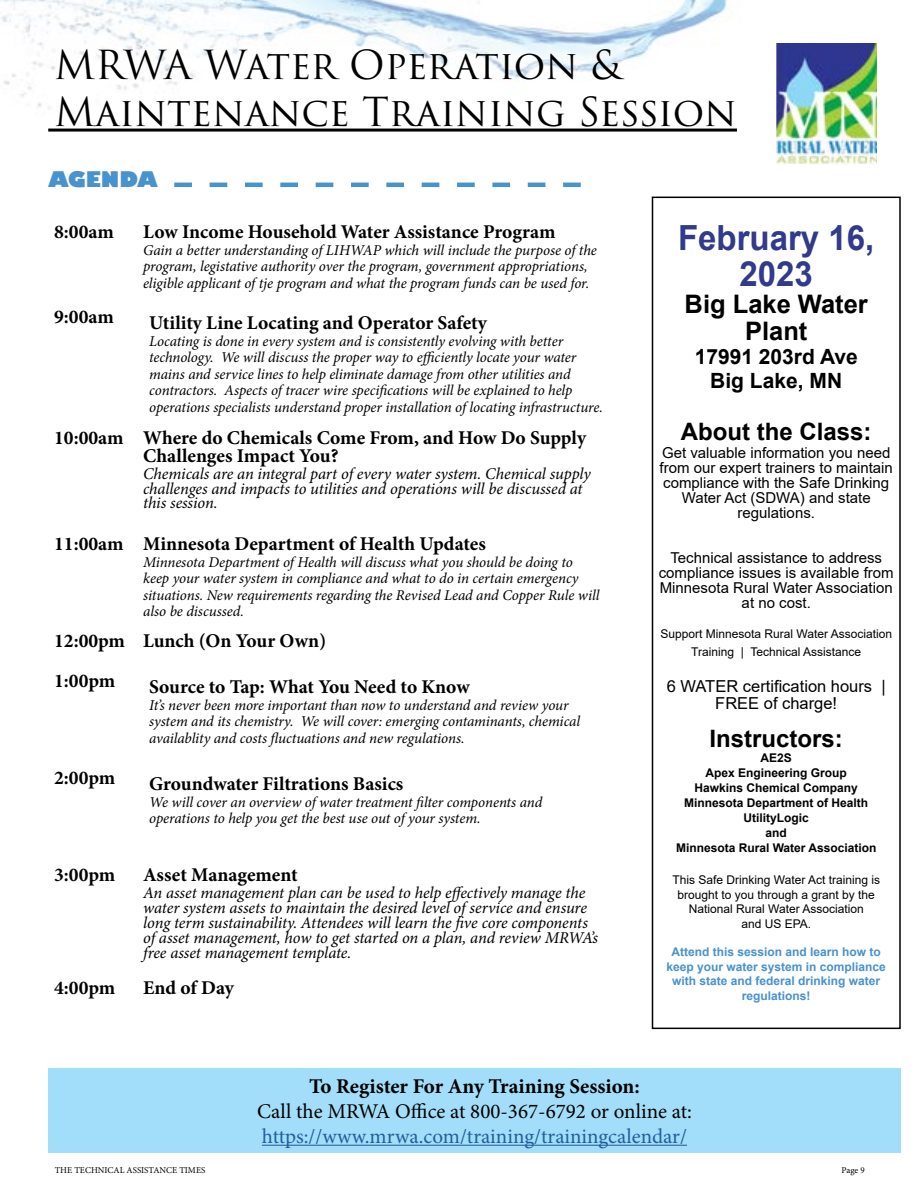
<style>
.page{position:relative;width:918px;height:1188px;background:#fff}
.page>*{position:absolute;margin:0;border:0;box-sizing:border-box;transform-origin:0 0}
.t1{font:39px/46.8px "Trajan Pro 3";letter-spacing:-.005em;color:#000}
.t2{font:700 34.65px/36px "Arial";color:#313a8b;text-align:center;scale:.95 1}
.t3{font:700 25.5px/27px "Arial";color:#000;text-align:center}
.t4{font:700 24px "Arial";color:#000}
.t5{font:21px "Minion Pro";color:#215e9e}
.t6{font:21px "Minion Pro";color:#000}
.t7{font:700 21px "Minion Pro";letter-spacing:-.005em;color:#000}
.t8{font:700 21px/24px "Arial";color:#000;text-align:center}
.t9{font:800 21px "Gill Sans";color:#4892ce}
.t10{font:700 19.5px/18px "Minion Pro";color:#000}
.t11{font:italic 16.5px/15px "Minion Pro";letter-spacing:-.005em;color:#000}
.t12{font:16.5px/16.5px "Arial";color:#000;text-align:center}
.t13{font:italic 15px/16.5px "Minion Pro";letter-spacing:-.005em;color:#000}
.t14{font:15px/15px "Arial";color:#000;text-align:center}
.t15{font:12px/14.4px "Arial";color:#000;text-align:center}
.t16{font:700 12px/15px "Arial";color:#000;text-align:center}
.t17{font:700 12px/14.4px "Arial";color:#4892ce;text-align:center}
.t18{font:9px "Minion Pro";color:#000}
</style>
<div class="page">
<img style="left:0;top:0;width:737px;height:129px">
<img style="left:776px;top:43px;width:101px;height:122px">
<div style="left:48px;top:1068px;width:853px;height:84px;background:#a2def9"></div>
<hr style="left:262px;top:1145px;width:425px;height:1px;background:#215e9e">
<hr style="left:48px;top:129px;width:689px;height:3px;background:#000">
<div style="left:652px;top:197px;width:249px;height:832px;border:2px solid #000"></div>
<svg style="left:174px;top:183px;width:407px;height:4px"></svg>
<h1 class="t1" style="left:54px;top:43px;width:684px">MRWA Water Operation &amp;<br>Maintenance Training Session</h1>
<h3 class="t9" style="left:48px;top:166px;width:111px">AGENDA</h3>
<h3 class="t10" style="left:54px;top:223px;width:61px">8:00am</h3>
<h3 class="t10" style="left:143px;top:223px;width:414px">Low Income Household Water Assistance Program</h3>
<p class="t13" style="left:143px;top:242px;width:455px">Gain a better understanding of LIHWAP which will include the purpose of the program, legistative authority over the program, government appropriations, eligible applicant of tje program and what the program funds can be used for.</p>
<h3 class="t10" style="left:54px;top:308px;width:61px">9:00am</h3>
<h3 class="t10" style="left:149px;top:314px;width:339px">Utility Line Locating and Operator Safety</h3>
<p class="t13" style="left:149px;top:333px;width:455px">Locating is done in every system and is consistently evolving with better technology. We will discuss the proper way to efficiently locate your water mains and service lines to help eliminate damage from other utilities and contractors. Aspects of tracer wire specifications will be explained to help operations specialists understand proper installation of locating infrastructure.</p>
<h3 class="t10" style="left:143px;top:429px;width:444px;text-indent:-89px">10:00am Where do Chemicals Come From, and How Do Supply<br>Challenges Impact You?</h3>
<p class="t11" style="left:143px;top:466px;width:449px">Chemicals are an integral part of every water system. Chemical supply challenges and impacts to utilities and operations will be discussed at this session.</p>
<h3 class="t10" style="left:54px;top:535px;width:433px">11:00am Minnesota Department of Health Updates</h3>
<p class="t13" style="left:143px;top:554px;width:458px">Minnesota Department of Health will discuss what you should be doing to keep your water system in compliance and what to do in certain emergency situations. New requirements regarding the Revised Lead and Copper Rule will also be discussed.</p>
<h3 class="t10" style="left:54px;top:621px;width:273px;line-height:39.9px">12:00pm Lunch (On Your Own)<br>1:00pm</h3>
<h3 class="t10" style="left:149px;top:678px;width:322px">Source to Tap: What You Need to Know</h3>
<p class="t13" style="left:149px;top:697px;width:433px">It’s never been more important than now to understand and review your system and its chemistry. We will cover: emerging contaminants, chemical availablity and costs fluctuations and new regulations.</p>
<h3 class="t10" style="left:54px;top:769px;width:63px">2:00pm</h3>
<h3 class="t10" style="left:149px;top:775px;width:256px">Groundwater Filtrations Basics</h3>
<p class="t13" style="left:149px;top:794px;width:395px">We will cover an overview of water treatment filter components and operations to help you get the best use out of your system.</p>
<h3 class="t10" style="left:54px;top:866px;width:63px">3:00pm</h3>
<h3 class="t10" style="left:143px;top:866px;width:156px">Asset Management</h3>
<p class="t11" style="left:143px;top:885px;width:456px">An asset management plan can be used to help effectively manage the water system assets to maintain the desired level of service and ensure long term sustainability. Attendees will learn the five core components of asset management, how to get started on a plan, and review MRWA’s free asset management template.</p>
<h3 class="t10" style="left:54px;top:979px;width:63px">4:00pm</h3>
<h3 class="t10" style="left:143px;top:979px;width:92px">End of Day</h3>
<h2 class="t2" style="left:678px;top:220px;width:208px">February 16,<br>2023</h2>
<h3 class="t3" style="left:685px;top:291px;width:185px">Big Lake Water<br>Plant</h3>
<h3 class="t8" style="left:695px;top:345px;width:165px">17991 203rd Ave<br>Big Lake, MN</h3>
<h3 class="t4" style="left:681px;top:415px;width:192px">About the Class:</h3>
<p class="t14" style="left:660px;top:446px;width:235px">Get valuable information you need from our expert trainers to maintain compliance with the Safe Drinking<br>Water Act (SDWA) and state regulations.</p>
<p class="t14" style="left:659px;top:550px;width:237px">Technical assistance to address compliance issues is available from<br>Minnesota Rural Water Association at no cost.</p>
<p class="t15" style="left:660px;top:625px;width:233px;line-height:18px">Support Minnesota Rural Water Association<br>Training | Technical Assistance</p>
<p class="t12" style="left:667px;top:678px;width:220px">6 WATER certification hours |<br>FREE of charge!</p>
<h3 class="t4" style="left:710px;top:722px;width:135px">Instructors:</h3>
<p class="t16" style="left:676px;top:751px;width:202px">AE2S<br>Apex Engineering Group<br>Hawkins Chemical Company<br>Minnesota Department of Health<br>UtilityLogic<br>and<br>Minnesota Rural Water Association</p>
<p class="t15" style="left:672px;top:873px;width:209px">This Safe Drinking Water Act training is brought to you through a grant by the<br>National Rural Water Association<br>and US EPA.</p>
<p class="t17" style="left:667px;top:945px;width:221px">Attend this session and learn how to keep your water system in compliance with state and federal drinking water regulations!</p>
<h3 class="t7" style="left:309px;top:1071px;width:332px">To Register For Any Training Session:</h3>
<h3 class="t6" style="left:257px;top:1097px;width:436px">Call the MRWA Office at 800-367-6792 or online at:</h3>
<h3 class="t5" style="left:262px;top:1122px;width:427px">https://www.mrwa.com/training/trainingcalendar/</h3>
<p class="t18" style="left:55px;top:1164px;width:152px">THE TECHNICAL ASSISTANCE TIMES</p>
<p class="t18" style="left:842px;top:1164px;width:25px">Page 9</p>
</div>
